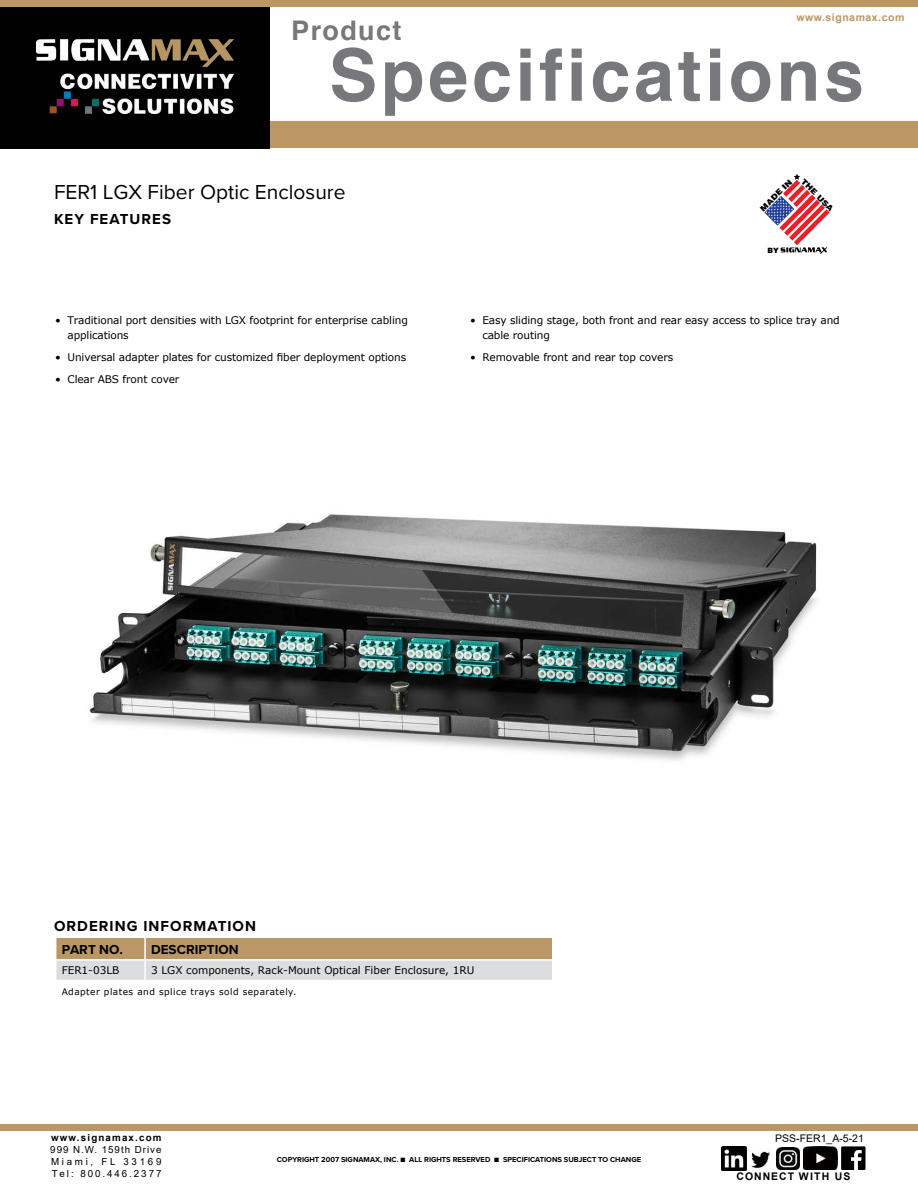
<style>
.page{position:relative;width:918px;height:1188px;background:#fff}
.page>*{position:absolute;margin:0;border:0;box-sizing:border-box;transform-origin:0 0}
.t1{font:700 72px "Helvetica";letter-spacing:.05em;color:#77787b}
.t2{font:700 27px "Helvetica";letter-spacing:.05em;color:#77787b}
.t3{font:21px "Proxima Nova";color:#000}
.t4{font:700 15px "Proxima Nova";letter-spacing:.07em;color:#000}
.t5{font:700 13.5px "Proxima Nova";color:#000}
.t6{font:10.5px/15px "Verdana";letter-spacing:-.01em;color:#000}
.t7{font:700 10.5px "Arial";letter-spacing:.05em;color:#ba9764}
.t8{font:10.5px "Arial";color:#000}
.t9{font:700 10.5px "Arial";letter-spacing:.09em;color:#000}
.t10{font:9.75px/12px "Arial";letter-spacing:.2em;color:#000;text-align:justify}
.t11{font:700 9.75px "Arial";letter-spacing:.12em;color:#000}
.t12{font:9px "Verdana";letter-spacing:.05em;color:#000}
.t13{font:900 7.8px "Helvetica";color:#000;scale:1.11 1}
.t14{font:900 7.8px "Helvetica";color:#000;scale:1.1 1}
.t15{font:700 7.5px "Proxima Nova";color:#000}
.t16{font:900 7.35px "Helvetica";color:#000}
</style>
<div class="page">
<div style="left:270px;top:122px;width:648px;height:26px;background:#ba9764"></div>
<div style="left:0;top:0;width:918px;height:7px;background:#ba9764"></div>
<div style="left:0;top:7px;width:270px;height:141px;background:#000"></div>
<img style="left:37px;top:40px;width:196px;height:74px">
<div style="left:0;top:1124px;width:918px;height:7px;background:#ba9764"></div>
<img style="left:722px;top:1146px;width:24px;height:24px">
<div style="left:841px;top:1146px;width:25px;height:24px;background:#000"></div>
<svg style="left:851px;top:1150px;width:11px;height:20px"></svg>
<img style="left:803px;top:1147px;width:35px;height:23px">
<img style="left:751px;top:1151px;width:20px;height:18px">
<img style="left:776px;top:1148px;width:23px;height:22px">
<img style="left:89px;top:514px;width:728px;height:247px">
<svg style="left:56px;top:938px;width:496px;height:42px"></svg>
<hr style="left:144px;top:938px;width:2px;height:21px;background:#fff">
<hr style="left:55px;top:959px;width:90px;height:2px;background:#fff">
<hr style="left:145px;top:959px;width:408px;height:2px;background:#fff">
<svg style="left:764px;top:174px;width:66px;height:80px"></svg>
<h2 class="t2" style="left:291px;top:14px;width:112px">Product</h2>
<p class="t7" style="left:796px;top:10px;width:109px">www.signamax.com</p>
<h1 class="t1" style="left:329px;top:30px;width:536px">Specifications</h1>
<h3 class="t3" style="left:54px;top:176px;width:293px">FER1 LGX Fiber Optic Enclosure</h3>
<h3 class="t4" style="left:54px;top:207px;width:119px">KEY FEATURES</h3>
<p class="t6" style="left:68px;top:313px;width:342px;text-indent:-12px">• Traditional port densities with LGX footprint for enterprise cabling applications</p>
<p class="t6" style="left:55px;top:350px;width:353px">• Universal adapter plates for customized fiber deployment options</p>
<p class="t6" style="left:55px;top:372px;width:126px">• Clear ABS front cover</p>
<p class="t13" style="left:758px;top:206px;width:39px;rotate:-45deg">MADE IN</p>
<p class="t14" style="left:806px;top:176px;width:40px;rotate:45deg">THE USA</p>
<p class="t16" style="left:767px;top:245px;width:13px">BY</p>
<p class="t6" style="left:482px;top:313px;width:359px;text-indent:-12px">• Easy sliding stage, both front and rear easy access to splice tray and cable routing</p>
<p class="t6" style="left:470px;top:350px;width:205px">• Removable front and rear top covers</p>
<h3 class="t4" style="left:54px;top:915px;width:204px">ORDERING INFORMATION</h3>
<p class="t5" style="left:62px;top:939px;width:63px">PART NO.</p>
<p class="t5" style="left:151px;top:939px;width:89px">DESCRIPTION</p>
<p class="t6" style="left:62px;top:963px;width:59px">FER1-03LB</p>
<p class="t6" style="left:151px;top:963px;width:325px">3 LGX components, Rack-Mount Optical Fiber Enclosure, 1RU</p>
<p class="t12" style="left:62px;top:985px;width:236px">Adapter plates and splice trays sold separately.</p>
<p class="t11" style="left:51px;top:1131px;width:112px">www.signamax.com</p>
<p class="t10" style="left:50px;top:1143px;width:113px">999 N.W. 159th Drive Miami, FL 33169<br>Tel: 800.446.2377</p>
<p class="t15" style="left:277px;top:1154px;width:366px">COPYRIGHT 2007 SIGNAMAX, INC. ■ ALL RIGHTS RESERVED ■ SPECIFICATIONS SUBJECT TO CHANGE</p>
<p class="t8" style="left:775px;top:1131px;width:90px">PSS-FER1_A-5-21</p>
<p class="t9" style="left:737px;top:1169px;width:116px">CONNECT WITH US</p>
</div>
